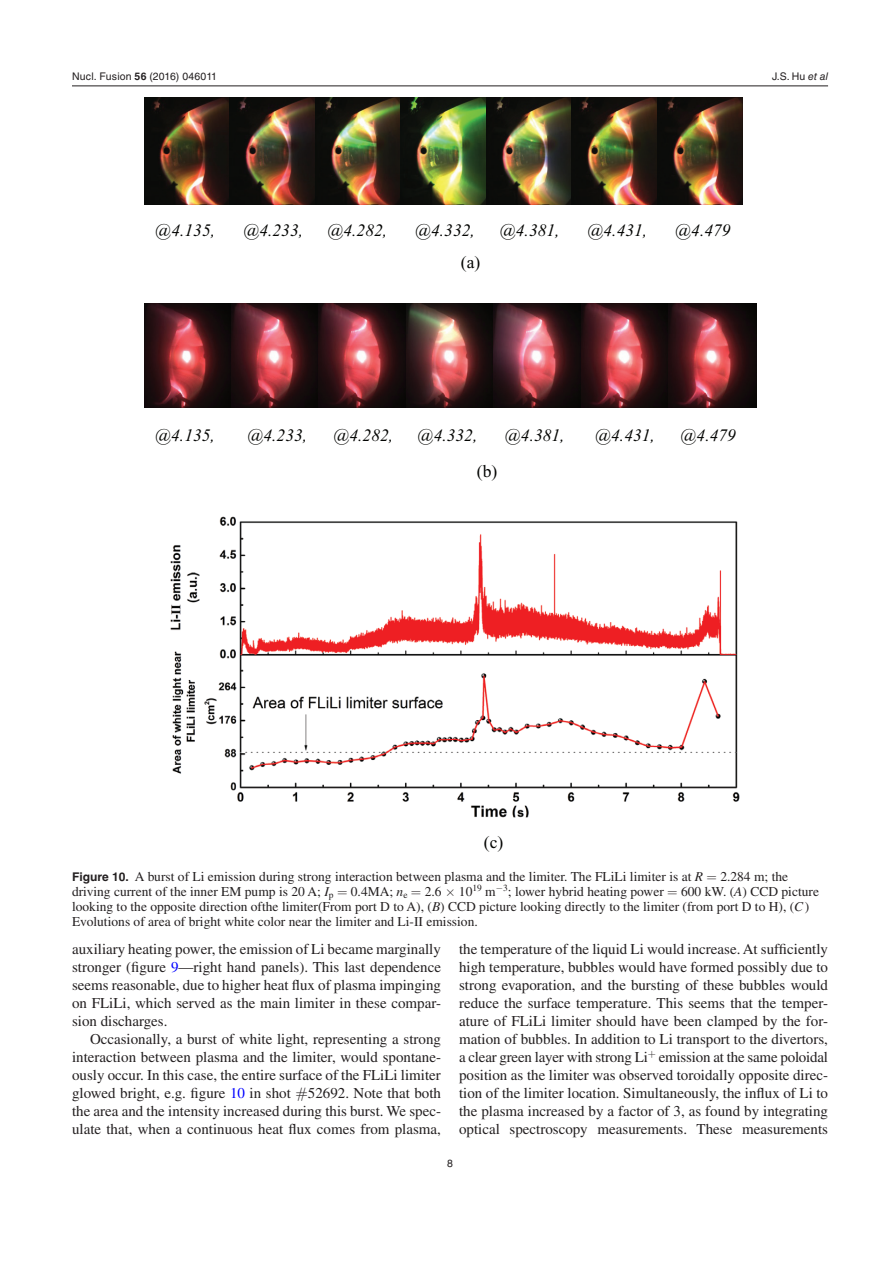
<style>
.page{position:relative;width:893px;height:1263px;background:#fff}
.page>*{position:absolute;margin:0;border:0;box-sizing:border-box;transform-origin:0 0}
.t1{font:italic 17.55px "Times New Roman";color:#040503}
.t2{font:17.55px "Times New Roman";color:#040503}
.t3{font:15px/18px "Times LT Std";color:#231f20;text-align:justify}
.t4{font:13.5px/15px "Times LT Std";color:#231f20}
.t5{font:10.5px "Helvetica LT Std";letter-spacing:.02em;color:#231f20}
.s1{font-family:"Helvetica";font-weight:700}
.s2{font-family:"Helvetica"}
.s3{font-style:italic}
.s4{font-family:"Helvetica LT Std";font-weight:700;font-size:12px}
.s5{color:#00f}
.s6{font-family:"STIX General"}
</style>
<div class="page">
<hr style="left:72px;top:86px;width:756px;height:1px;background:#231f20">
<img style="left:144px;top:97px;width:599px;height:107px">
<img style="left:144px;top:304px;width:612px;height:103px">
<img style="left:170px;top:516px;width:570px;height:302px">
<p class="t5" style="left:72px;top:70px;width:147px">Nucl. Fusion <span class="s1">56</span> (<span class="s2">2016</span>) 046011</p>
<p class="t5" style="left:772px;top:70px;width:58px">J.S. Hu <span class="s3">et al</span></p>
<p class="t1" style="left:155px;top:221px;width:61px">@4.135,</p>
<p class="t1" style="left:243px;top:221px;width:61px">@4.233,</p>
<p class="t1" style="left:327px;top:221px;width:61px">@4.282,</p>
<p class="t1" style="left:415px;top:221px;width:61px">@4.332,</p>
<p class="t1" style="left:500px;top:221px;width:61px">@4.381,</p>
<p class="t1" style="left:587px;top:221px;width:61px">@4.431,</p>
<p class="t1" style="left:675px;top:221px;width:57px">@4.479</p>
<p class="t2" style="left:461px;top:252px;width:21px">(a)</p>
<p class="t1" style="left:155px;top:426px;width:61px">@4.135,</p>
<p class="t1" style="left:247px;top:426px;width:61px">@4.233,</p>
<p class="t1" style="left:333px;top:426px;width:61px">@4.282,</p>
<p class="t1" style="left:418px;top:426px;width:61px">@4.332,</p>
<p class="t1" style="left:505px;top:426px;width:61px">@4.381,</p>
<p class="t1" style="left:595px;top:426px;width:61px">@4.431,</p>
<p class="t1" style="left:680px;top:426px;width:57px">@4.479</p>
<p class="t2" style="left:477px;top:461px;width:22px">(b)</p>
<p class="t2" style="left:484px;top:832px;width:21px">(c)</p>
<p class="t4" style="left:72px;top:869px;width:633px"><span class="s4">Figure 10.</span> A burst of Li emission during strong interaction between plasma and the limiter. The FLiLi limiter is at <span class="s3">R</span></p>
<p class="t4" style="left:720px;top:869px;width:69px">2.284 m; the</p>
<p class="t4" style="left:72px;top:884px;width:263px">driving current of the inner EM pump is 20 A; <span class="s3">I</span><sub>p</sub></p>
<p class="t4" style="left:351px;top:884px;width:58px">0.4MA; <span class="s3">n</span><sub>e</sub></p>
<p class="t4" style="left:425px;top:884px;width:18px">2.6</p>
<p class="t4" style="left:459px;top:884px;width:206px">10<sup>19</sup> m−<sup>3</sup>; lower hybrid heating power</p>
<p class="t4" style="left:72px;top:884px;width:748px;text-indent:609px">600 kW. (<span class="s3">A</span>) CCD picture looking to the opposite direction ofthe limiter(From port D to A), (<span class="s3">B</span>) CCD picture looking directly to the limiter (from port D to H), (<span class="s3">C</span>)<br>Evolutions of area of bright white color near the limiter and Li-II emission.</p>
<p class="t3" style="left:72px;top:940px;width:371px">auxiliary heating power, the emission of Li became marginally stronger (figure <span class="s5">9</span><span class="s6">—</span>right hand panels). This last dependence seems reasonable, due to higher heat flux of plasma impinging on FLiLi, which served as the main limiter in these compar&shy;sion discharges.</p>
<p class="t3" style="left:72px;top:1030px;width:371px;text-indent:18px">Occasionally, a burst of white light, representing a strong interaction between plasma and the limiter, would spontane&shy;ously occur. In this case, the entire surface of the FLiLi limiter glowed bright, e.g. figure <span class="s5">10</span> in shot 52692. Note that both the area and the intensity increased during this burst. We spec&shy;ulate that, when a continuous heat flux comes from plasma,</p>
<p class="t3" style="left:459px;top:940px;width:371px">the temperature of the liquid Li would increase. At sufficiently high temperature, bubbles would have formed possibly due to strong evaporation, and the bursting of these bubbles would reduce the surface temperature. This seems that the temper&shy;ature of FLiLi limiter should have been clamped by the for&shy;mation of bubbles. In addition to Li transport to the divertors, a clear green layer with strong Li emission at the same poloidal position as the limiter was observed toroidally opposite direc&shy;tion of the limiter location. Simultaneously, the influx of Li to the plasma increased by a factor of 3, as found by integrating optical spectroscopy measurements. These measurements</p>
<p class="t5" style="left:447px;top:1157px;width:7px">8</p>
</div>
